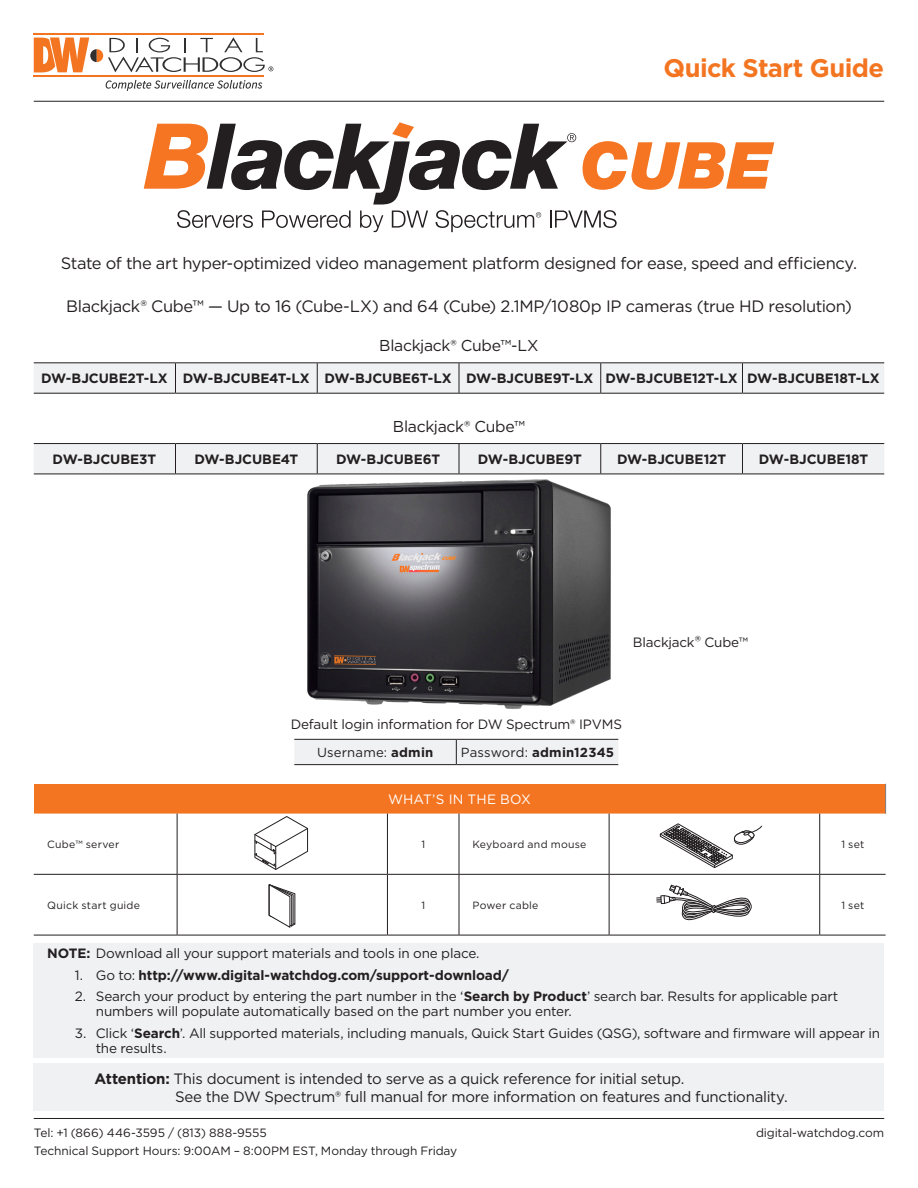
<style>
.page{position:relative;width:918px;height:1188px;background:#fff}
.page>*{position:absolute;margin:0;border:0;box-sizing:border-box;transform-origin:0 0}
.t1{font:700 25.5px "Gotham";letter-spacing:-.025em;color:#f47521}
.t2{font:16.5px "Gotham";letter-spacing:-.02em;color:#231f20}
.t3{font:15.75px "Gotham";letter-spacing:-.02em;color:#231f20}
.t4{font:15px/18px "Gotham";letter-spacing:-.02em;color:#231f20}
.t5{font:13.5px/15px "Gotham";letter-spacing:-.015em;color:#231f20}
.t6{font:700 13.5px "Gotham";letter-spacing:-.005em;color:#231f20}
.t7{font:13.5px "Gotham";letter-spacing:.015em;color:#fff}
.t8{font:700 13.2px "Gotham";letter-spacing:.02em;color:#231f20}
.t9{font:13.2px "Gotham";letter-spacing:.015em;color:#231f20}
.t10{font:12px "Gotham";letter-spacing:-.005em;color:#231f20}
.t11{font:10.5px "Gotham";letter-spacing:.02em;color:#231f20}
.s1{font-size:15.75px}
.s2{font-weight:700}
.s3{font-weight:400}
</style>
<div class="page">
<div style="left:34px;top:784px;width:852px;height:30px;background:#f47521"></div>
<svg style="left:34px;top:814px;width:425px;height:121px"></svg>
<svg style="left:460px;top:814px;width:426px;height:121px"></svg>
<hr style="left:885px;top:784px;width:1px;height:30px;background:#808285">
<hr style="left:177px;top:814px;width:1px;height:60px;background:#231f20">
<hr style="left:609px;top:814px;width:1px;height:60px;background:#231f20">
<hr style="left:34px;top:874px;width:143px;height:1px;background:#231f20">
<hr style="left:177px;top:874px;width:210px;height:1px;background:#231f20">
<hr style="left:177px;top:875px;width:1px;height:60px;background:#231f20">
<hr style="left:459px;top:874px;width:150px;height:1px;background:#231f20">
<hr style="left:609px;top:874px;width:211px;height:1px;background:#231f20">
<hr style="left:609px;top:875px;width:1px;height:60px;background:#231f20">
<hr style="left:34px;top:935px;width:143px;height:1px;background:#231f20">
<hr style="left:177px;top:935px;width:210px;height:1px;background:#231f20">
<hr style="left:459px;top:935px;width:150px;height:1px;background:#231f20">
<hr style="left:609px;top:935px;width:211px;height:1px;background:#231f20">
<hr style="left:819px;top:814px;width:1px;height:60px;background:#231f20">
<hr style="left:820px;top:874px;width:66px;height:1px;background:#231f20">
<hr style="left:819px;top:875px;width:1px;height:60px;background:#231f20">
<hr style="left:820px;top:935px;width:66px;height:1px;background:#231f20">
<hr style="left:387px;top:814px;width:1px;height:60px;background:#231f20">
<hr style="left:459px;top:814px;width:1px;height:60px;background:#231f20">
<hr style="left:387px;top:874px;width:72px;height:1px;background:#231f20">
<hr style="left:387px;top:875px;width:1px;height:60px;background:#231f20">
<hr style="left:459px;top:875px;width:1px;height:60px;background:#231f20">
<hr style="left:387px;top:935px;width:72px;height:1px;background:#231f20">
<svg style="left:106px;top:80px;width:156px;height:11px"></svg>
<hr style="left:34px;top:75px;width:230px;height:1px;background:#f47521">
<hr style="left:34px;top:34px;width:230px;height:1px;background:#f47521">
<svg style="left:34px;top:37px;width:239px;height:35px"></svg>
<div style="left:34px;top:363px;width:850px;height:30px;background:#f0f1f2"></div>
<hr style="left:34px;top:362px;width:142px;height:1px;background:#231f20">
<hr style="left:176px;top:362px;width:141px;height:1px;background:#231f20">
<hr style="left:175px;top:363px;width:1px;height:30px;background:#231f20">
<hr style="left:317px;top:362px;width:142px;height:1px;background:#231f20">
<hr style="left:317px;top:363px;width:1px;height:30px;background:#231f20">
<hr style="left:459px;top:362px;width:142px;height:1px;background:#231f20">
<hr style="left:459px;top:363px;width:1px;height:30px;background:#231f20">
<hr style="left:601px;top:362px;width:141px;height:1px;background:#231f20">
<hr style="left:600px;top:363px;width:1px;height:30px;background:#231f20">
<hr style="left:742px;top:362px;width:142px;height:1px;background:#231f20">
<hr style="left:742px;top:363px;width:1px;height:30px;background:#231f20">
<hr style="left:34px;top:393px;width:142px;height:1px;background:#231f20">
<hr style="left:176px;top:393px;width:141px;height:1px;background:#231f20">
<hr style="left:317px;top:393px;width:142px;height:1px;background:#231f20">
<hr style="left:459px;top:393px;width:142px;height:1px;background:#231f20">
<hr style="left:601px;top:393px;width:141px;height:1px;background:#231f20">
<hr style="left:742px;top:393px;width:142px;height:1px;background:#231f20">
<div style="left:34px;top:444px;width:850px;height:30px;background:#f0f1f2"></div>
<hr style="left:34px;top:443px;width:142px;height:1px;background:#231f20">
<hr style="left:176px;top:443px;width:141px;height:1px;background:#231f20">
<hr style="left:175px;top:444px;width:1px;height:30px;background:#231f20">
<hr style="left:317px;top:443px;width:142px;height:1px;background:#231f20">
<hr style="left:317px;top:444px;width:1px;height:30px;background:#231f20">
<hr style="left:459px;top:443px;width:142px;height:1px;background:#231f20">
<hr style="left:459px;top:444px;width:1px;height:30px;background:#231f20">
<hr style="left:601px;top:443px;width:141px;height:1px;background:#231f20">
<hr style="left:600px;top:444px;width:1px;height:30px;background:#231f20">
<hr style="left:742px;top:443px;width:142px;height:1px;background:#231f20">
<hr style="left:742px;top:444px;width:1px;height:30px;background:#231f20">
<hr style="left:34px;top:474px;width:142px;height:1px;background:#231f20">
<hr style="left:176px;top:474px;width:141px;height:1px;background:#231f20">
<hr style="left:601px;top:474px;width:141px;height:1px;background:#231f20">
<hr style="left:742px;top:474px;width:142px;height:1px;background:#231f20">
<hr style="left:34px;top:101px;width:850px;height:1px;background:#231f20">
<svg style="left:144px;top:122px;width:630px;height:110px"></svg>
<div style="left:294px;top:739px;width:324px;height:25px;background:#f0f1f2"></div>
<hr style="left:294px;top:764px;width:162px;height:1px;background:#231f20">
<hr style="left:456px;top:764px;width:162px;height:1px;background:#231f20">
<img style="left:293px;top:465px;width:332px;height:244px">
<svg style="left:657px;top:884px;width:95px;height:37px"></svg>
<svg style="left:659px;top:823px;width:104px;height:45px"></svg>
<svg style="left:269px;top:883px;width:27px;height:45px"></svg>
<svg style="left:254px;top:816px;width:55px;height:54px"></svg>
<hr style="left:34px;top:1118px;width:850px;height:1px;background:#231f20">
<div style="left:34px;top:1064px;width:850px;height:47px;background:#f0f1f2"></div>
<div style="left:34px;top:943px;width:850px;height:115px;background:#f0f1f2"></div>
<p class="t1" style="left:663px;top:51px;width:222px">Quick Start Guide</p>
<p class="t2" style="left:61px;top:252px;width:798px">State of the art hyper-optimized video management platform designed for ease, speed and efficiency.</p>
<p class="t2" style="left:66px;top:295px;width:787px">Blackjack® Cube™ — Up to 16 (Cube-LX) and 64 (Cube) 2.1MP/1080p IP cameras (true HD resolution)</p>
<p class="t3" style="left:379px;top:336px;width:161px">Blackjack® Cube™-LX</p>
<p class="t6" style="left:41px;top:370px;width:128px">DW-BJCUBE2T-LX</p>
<p class="t6" style="left:183px;top:370px;width:128px">DW-BJCUBE4T-LX</p>
<p class="t6" style="left:325px;top:370px;width:129px">DW-BJCUBE6T-LX</p>
<p class="t6" style="left:466px;top:370px;width:129px">DW-BJCUBE9T-LX</p>
<p class="t6" style="left:605px;top:370px;width:134px">DW-BJCUBE12T-LX</p>
<p class="t6" style="left:747px;top:370px;width:134px">DW-BJCUBE18T-LX</p>
<p class="t3" style="left:393px;top:416px;width:134px">Blackjack® Cube™</p>
<p class="t6" style="left:53px;top:450px;width:105px">DW-BJCUBE3T</p>
<p class="t6" style="left:194px;top:450px;width:105px">DW-BJCUBE4T</p>
<p class="t6" style="left:336px;top:450px;width:106px">DW-BJCUBE6T</p>
<p class="t6" style="left:478px;top:450px;width:106px">DW-BJCUBE9T</p>
<p class="t6" style="left:617px;top:450px;width:111px">DW-BJCUBE12T</p>
<p class="t6" style="left:759px;top:450px;width:111px">DW-BJCUBE18T</p>
<p class="t5" style="left:633px;top:634px;width:117px">Blackjack<span class="s1">®</span> Cube™</p>
<p class="t5" style="left:291px;top:716px;width:333px">Default login information for DW Spectrum® IPVMS</p>
<p class="t9" style="left:317px;top:744px;width:118px">Username: <span class="s2">admin</span></p>
<p class="t8" style="left:461px;top:744px;width:155px"><span class="s3">Password:</span> admin12345</p>
<p class="t7" style="left:388px;top:791px;width:144px">WHAT’S IN THE BOX</p>
<p class="t11" style="left:47px;top:838px;width:74px">Cube™ server</p>
<p class="t11" style="left:421px;top:838px;width:5px">1</p>
<p class="t11" style="left:472px;top:838px;width:115px">Keyboard and mouse</p>
<p class="t11" style="left:841px;top:838px;width:24px">1 set</p>
<p class="t11" style="left:47px;top:898px;width:94px">Quick start guide</p>
<p class="t11" style="left:421px;top:898px;width:5px">1</p>
<p class="t11" style="left:472px;top:898px;width:67px">Power cable</p>
<p class="t11" style="left:841px;top:898px;width:24px">1 set</p>
<p class="t5" style="left:47px;top:945px;width:434px"><span class="s2">NOTE:</span> Download all your support materials and tools in one place.</p>
<p class="t6" style="left:75px;top:966px;width:435px"><span class="s3">1. Go to:</span> http://www.digital-watchdog.com/support-download/</p>
<p class="t5" style="left:96px;top:989px;width:744px;text-indent:-21px">2. Search your product by entering the part number in the ‘<span class="s2">Search by Product</span>’ search bar. Results for applicable part numbers will populate automatically based on the part number you enter.</p>
<p class="t5" style="left:96px;top:1026px;width:786px;text-indent:-21px">3. Click ‘<span class="s2">Search</span>’. All supported materials, including manuals, Quick Start Guides (QSG), software and firmware will appear in the results.</p>
<p class="t4" style="left:175px;top:1070px;width:614px;text-indent:-81px"><span class="s2">Attention:</span> This document is intended to serve as a quick reference for initial setup.<br>See the DW Spectrum® full manual for more information on features and functionality.</p>
<p class="t10" style="left:34px;top:1125px;width:234px">Tel: +1 (866) 446-3595 / (813) 888-9555</p>
<p class="t10" style="left:34px;top:1143px;width:425px">Technical Support Hours: 9:00AM – 8:00PM EST, Monday through Friday</p>
<p class="t10" style="left:756px;top:1125px;width:130px">digital-watchdog.com</p>
</div>
